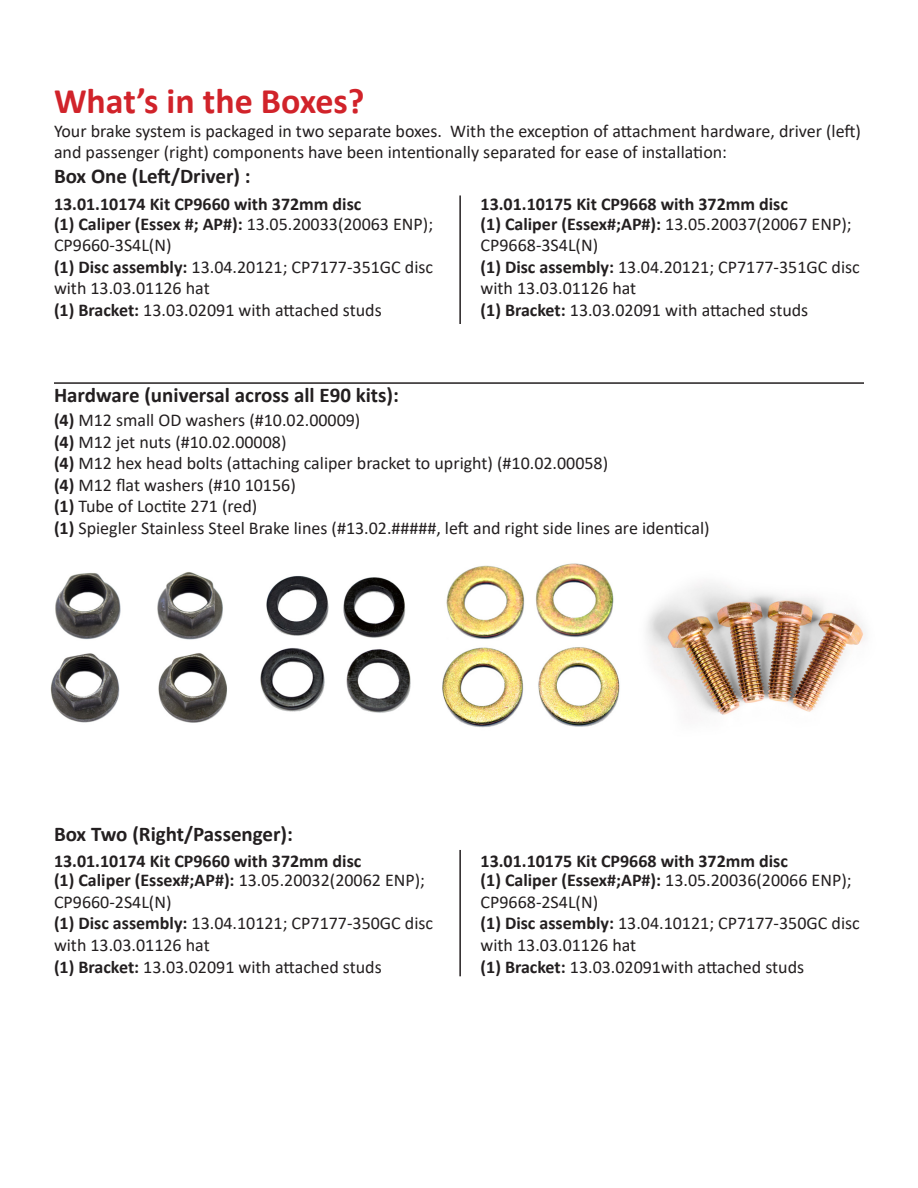
<style>
.page{position:relative;width:918px;height:1188px;background:#fff}
.page>*{position:absolute;margin:0;border:0;box-sizing:border-box;transform-origin:0 0}
.t1{font:700 36px "Calibri";color:#d1232a}
.t2{font:700 21px "Calibri";color:#231f20}
.t3{font:18px/21.6px "Calibri";color:#231f20}
.t4{font:700 18px "Calibri";color:#231f20}
.s1{font-weight:700}
</style>
<div class="page">
<hr style="left:459px;top:195px;width:2px;height:129px;background:#231f20">
<hr style="left:459px;top:850px;width:2px;height:126px;background:#231f20">
<hr style="left:54px;top:382px;width:810px;height:2px;background:#231f20">
<img style="left:50px;top:572px;width:361px;height:151px">
<img style="left:442px;top:563px;width:178px;height:165px">
<img style="left:646px;top:583px;width:220px;height:132px">
<p class="t1" style="left:54px;top:76px;width:312px">What’s in the Boxes?</p>
<p class="t3" style="left:54px;top:119px;width:809px">Your brake system is packaged in two separate boxes. With the exception of attachment hardware, driver (left) and passenger (right) components have been intentionally separated for ease of installation:</p>
<p class="t2" style="left:54px;top:162px;width:198px">Box One (Left/Driver) :</p>
<p class="t4" style="left:54px;top:191px;width:309px">13.01.10174 Kit CP9660 with 372mm disc</p>
<p class="t3" style="left:54px;top:212px;width:381px"><span class="s1">(1) Caliper (Essex #; AP#):</span> 13.05.20033(20063 ENP);<br>CP9660-3S4L(N)</p>
<p class="t3" style="left:54px;top:255px;width:381px"><span class="s1">(1) Disc assembly:</span> 13.04.20121; CP7177-351GC disc with 13.03.01126 hat</p>
<p class="t3" style="left:54px;top:299px;width:329px"><span class="s1">(1) Bracket:</span> 13.03.02091 with attached studs</p>
<p class="t2" style="left:54px;top:381px;width:347px">Hardware (universal across all E90 kits):</p>
<p class="t4" style="left:481px;top:191px;width:309px">13.01.10175 Kit CP9668 with 372mm disc</p>
<p class="t3" style="left:481px;top:212px;width:373px"><span class="s1">(1) Caliper (Essex#;AP#):</span> 13.05.20037(20067 ENP);<br>CP9668-3S4L(N)</p>
<p class="t3" style="left:481px;top:255px;width:381px"><span class="s1">(1) Disc assembly:</span> 13.04.20121; CP7177-351GC disc with 13.03.01126 hat</p>
<p class="t3" style="left:481px;top:299px;width:329px"><span class="s1">(1) Bracket:</span> 13.03.02091 with attached studs</p>
<p class="t3" style="left:54px;top:409px;width:308px"><span class="s1">(4)</span> M12 small OD washers (#10.02.00009)</p>
<p class="t3" style="left:54px;top:430px;width:234px"><span class="s1">(4)</span> M12 jet nuts (#10.02.00008)</p>
<p class="t3" style="left:54px;top:452px;width:556px"><span class="s1">(4)</span> M12 hex head bolts (attaching caliper bracket to upright) (#10.02.00058)</p>
<p class="t3" style="left:54px;top:474px;width:243px"><span class="s1">(4)</span> M12 flat washers (#10 10156)</p>
<p class="t3" style="left:54px;top:495px;width:205px"><span class="s1">(1)</span> Tube of Loctite 271 (red)</p>
<p class="t3" style="left:54px;top:517px;width:657px"><span class="s1">(1)</span> Spiegler Stainless Steel Brake lines (#13.02.#####, left and right side lines are identical)</p>
<p class="t2" style="left:54px;top:820px;width:241px">Box Two (Right/Passenger):</p>
<p class="t4" style="left:54px;top:848px;width:309px">13.01.10174 Kit CP9660 with 372mm disc</p>
<p class="t3" style="left:54px;top:869px;width:373px"><span class="s1">(1) Caliper (Essex#;AP#):</span> 13.05.20032(20062 ENP);<br>CP9660-2S4L(N)</p>
<p class="t3" style="left:54px;top:912px;width:381px"><span class="s1">(1) Disc assembly:</span> 13.04.10121; CP7177-350GC disc with 13.03.01126 hat</p>
<p class="t3" style="left:54px;top:955px;width:329px"><span class="s1">(1) Bracket:</span> 13.03.02091 with attached studs</p>
<p class="t4" style="left:481px;top:848px;width:309px">13.01.10175 Kit CP9668 with 372mm disc</p>
<p class="t3" style="left:481px;top:869px;width:373px"><span class="s1">(1) Caliper (Essex#;AP#):</span> 13.05.20036(20066 ENP);<br>CP9668-2S4L(N)</p>
<p class="t3" style="left:481px;top:912px;width:381px"><span class="s1">(1) Disc assembly:</span> 13.04.10121; CP7177-350GC disc with 13.03.01126 hat</p>
<p class="t3" style="left:481px;top:955px;width:325px"><span class="s1">(1) Bracket:</span> 13.03.02091with attached studs</p>
</div>
